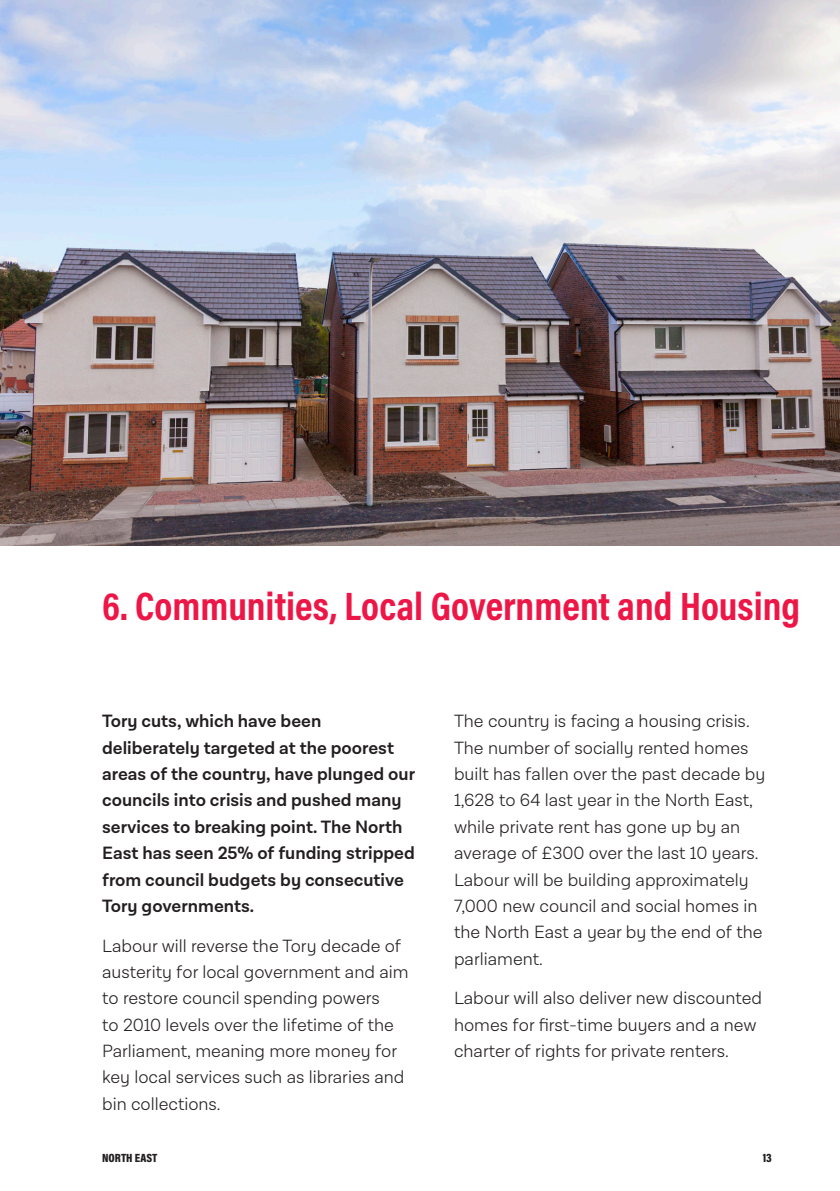
<style>
.page{position:relative;width:840px;height:1191px;background:#fff}
.page>*{position:absolute;margin:0;border:0;box-sizing:border-box;transform-origin:0 0}
.t1{font:700 40px "Acumin Pro Cond";color:#ed1747}
.Body{font:300 18px/26.4px "Lota Grotesque Alt 3";color:#231f20}
.Body-2{font:600 18px/26.4px "Lota Grotesque Alt 3";color:#231f20}
.t2{font:900 12px "Acumin Pro Cond";color:#231f20}
</style>
<div class="page">
<img style="left:0;top:0;width:839px;height:545px">
<p class="t1" style="left:102px;top:579px;width:699px">6. Communities, Local Government and Housing</p>
<p class="Body-2" style="left:102px;top:708px;width:314px">Tory cuts, which have been deliberately targeted at the poorest areas of the country, have plunged our councils into crisis and pushed many services to breaking point. The North East has seen 25% of funding stripped from council budgets by consecutive Tory governments.</p>
<p class="Body" style="left:102px;top:932px;width:308px">Labour will reverse the Tory decade of austerity for local government and aim to restore council spending powers<br>to 2010 levels over the lifetime of the Parliament, meaning more money for key local services such as libraries and bin collections.</p>
<p class="Body" style="left:454px;top:708px;width:312px">The country is facing a housing crisis.<br>The number of socially rented homes built has fallen over the past decade by 1,628 to 64 last year in the North East, while private rent has gone up by an average of £300 over the last 10 years.<br>Labour will be building approximately 7,000 new council and social homes in the North East a year by the end of the parliament.</p>
<p class="Body" style="left:454px;top:985px;width:309px">Labour will also deliver new discounted homes for first-time buyers and a new charter of rights for private renters.</p>
<p class="t2" style="left:102px;top:1149px;width:57px">NORTH EAST</p>
<p class="t2" style="left:762px;top:1149px;width:11px">13</p>
</div>
